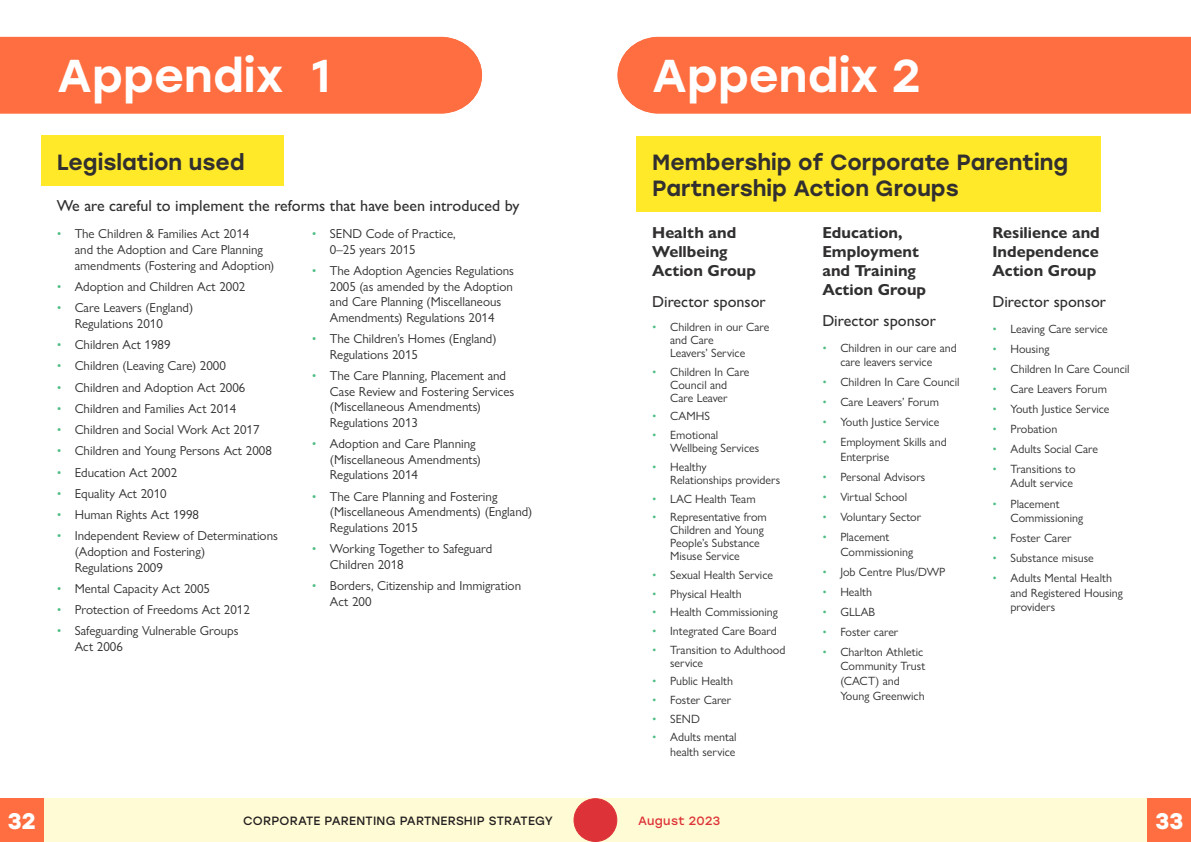
<style>
.page{position:relative;width:1191px;height:842px;background:#fff}
.page>*{position:absolute;margin:0;border:0;box-sizing:border-box;transform-origin:0 0}
.t1{font:500 46px "Stolzl";color:#fff}
.t2{font:700 22.5px "Stolzl";color:#fff}
.t3{font:500 22px/26.4px "Stolzl";color:#312f30}
.t4{font:700 16px/19.2px "Gill Sans Nova";color:#312f30}
.t5{font:500 16px "Gill Sans Nova";color:#312f30}
.Bullets{font:13px/15.6px "Gill Sans Nova";color:#312f30}
.Bullets-2{font:12px/13px "Gill Sans Nova";color:#312f30}
.t6{font:12px "Stolzl";letter-spacing:.02em;color:#231f20}
.t7{font:12px "Stolzl";letter-spacing:.03em;color:#dd3338}
.s1{color:#4ebd84}
</style>
<div class="page">
<div style="left:43px;top:799px;width:1114px;height:43px;background:#fffbd4"></div>
<div style="left:574px;top:799px;width:43px;height:42px;background:#dd3338;border-radius:50%"></div>
<div style="left:573px;top:798px;width:44px;height:44px;border:1px solid #dd3338;border-radius:50%"></div>
<div style="left:0;top:799px;width:43px;height:43px;background:#ff6e40"></div>
<div style="left:1147px;top:799px;width:44px;height:43px;background:#ff6e40"></div>
<div style="left:41px;top:136px;width:242px;height:50px;background:#ffe928"></div>
<div style="left:0;top:37px;width:482px;height:77px;background:#ff6e40"></div>
<div style="left:636px;top:136px;width:464px;height:76px;background:#ffe928"></div>
<div style="left:617px;top:37px;width:574px;height:77px;background:#ff6e40"></div>
<p class="t1" style="left:57px;top:43px;width:275px">Appendix 1</p>
<h2 class="t3" style="left:57px;top:148px;width:189px">Legislation used</h2>
<h3 class="t5" style="left:57px;top:196px;width:464px">We are careful to implement the reforms that have been introduced by</h3>
<p class="Bullets" style="left:75px;top:226px;width:201px;text-indent:-18px"><span class="s1">•</span> The Children &amp; Families Act 2014<br>and the Adoption and Care Planning amendments (Fostering and Adoption)</p>
<p class="Bullets" style="left:57px;top:278px;width:190px"><span class="s1">•</span> Adoption and Children Act 2002</p>
<p class="Bullets" style="left:75px;top:300px;width:120px;text-indent:-18px"><span class="s1">•</span> Care Leavers (England)<br>Regulations 2010</p>
<p class="Bullets" style="left:57px;top:337px;width:115px"><span class="s1">•</span> Children Act 1989</p>
<p class="Bullets" style="left:57px;top:358px;width:171px"><span class="s1">•</span> Children (Leaving Care) 2000</p>
<p class="Bullets" style="left:57px;top:379px;width:190px"><span class="s1">•</span> Children and Adoption Act 2006</p>
<p class="Bullets" style="left:57px;top:400px;width:181px"><span class="s1">•</span> Children and Families Act 2014</p>
<p class="Bullets" style="left:57px;top:422px;width:204px"><span class="s1">•</span> Children and Social Work Act 2017</p>
<p class="Bullets" style="left:57px;top:443px;width:217px"><span class="s1">•</span> Children and Young Persons Act 2008</p>
<p class="Bullets" style="left:57px;top:464px;width:122px"><span class="s1">•</span> Education Act 2002</p>
<p class="Bullets" style="left:57px;top:486px;width:112px"><span class="s1">•</span> Equality Act 2010</p>
<p class="Bullets" style="left:57px;top:507px;width:144px"><span class="s1">•</span> Human Rights Act 1998</p>
<p class="Bullets" style="left:75px;top:528px;width:205px;text-indent:-18px"><span class="s1">•</span> Independent Review of Determinations (Adoption and Fostering)<br>Regulations 2009</p>
<p class="Bullets" style="left:57px;top:581px;width:155px"><span class="s1">•</span> Mental Capacity Act 2005</p>
<p class="Bullets" style="left:57px;top:602px;width:195px"><span class="s1">•</span> Protection of Freedoms Act 2012</p>
<p class="Bullets" style="left:75px;top:623px;width:165px;text-indent:-18px"><span class="s1">•</span> Safeguarding Vulnerable Groups<br>Act 2006</p>
<p class="Bullets" style="left:330px;top:226px;width:127px;text-indent:-18px"><span class="s1">•</span> SEND Code of Practice,<br>0–25 years 2015</p>
<p class="Bullets" style="left:330px;top:263px;width:186px;text-indent:-18px"><span class="s1">•</span> The Adoption Agencies Regulations 2005 (as amended by the Adoption and Care Planning (Miscellaneous Amendments) Regulations 2014</p>
<p class="Bullets" style="left:330px;top:331px;width:168px;text-indent:-18px"><span class="s1">•</span> The Children’s Homes (England)<br>Regulations 2015</p>
<p class="Bullets" style="left:330px;top:368px;width:186px;text-indent:-18px"><span class="s1">•</span> The Care Planning, Placement and<br>Case Review and Fostering Services (Miscellaneous Amendments)<br>Regulations 2013</p>
<p class="Bullets" style="left:330px;top:436px;width:153px;text-indent:-18px"><span class="s1">•</span> Adoption and Care Planning (Miscellaneous Amendments)<br>Regulations 2014</p>
<p class="Bullets" style="left:330px;top:488px;width:204px;text-indent:-18px"><span class="s1">•</span> The Care Planning and Fostering (Miscellaneous Amendments) (England)<br>Regulations 2015</p>
<p class="Bullets" style="left:330px;top:541px;width:164px;text-indent:-18px"><span class="s1">•</span> Working Together to Safeguard<br>Children 2018</p>
<p class="Bullets" style="left:330px;top:578px;width:193px;text-indent:-18px"><span class="s1">•</span> Borders, Citizenship and Immigration<br>Act 200</p>
<h1 class="t1" style="left:652px;top:43px;width:270px">Appendix 2</h1>
<h2 class="t3" style="left:652px;top:148px;width:417px">Membership of Corporate Parenting<br>Partnership Action Groups</h2>
<h3 class="t4" style="left:652px;top:223px;width:105px">Health and<br>Wellbeing<br>Action Group</h3>
<h3 class="t5" style="left:652px;top:292px;width:115px">Director sponsor</h3>
<p class="Bullets-2" style="left:670px;top:320px;width:101px;text-indent:-18px"><span class="s1">•</span> Children in our Care and Care<br>Leavers’ Service</p>
<p class="Bullets-2" style="left:652px;top:365px;width:99px;text-align:center"><span class="s1">•</span> Children In Care<br>Council and<br>Care Leaver</p>
<p class="Bullets-2" style="left:652px;top:410px;width:59px"><span class="s1">•</span> CAMHS</p>
<p class="Bullets-2" style="left:670px;top:428px;width:90px;text-indent:-18px"><span class="s1">•</span> Emotional<br>Wellbeing Services</p>
<p class="Bullets-2" style="left:670px;top:460px;width:111px;text-indent:-18px"><span class="s1">•</span> Healthy<br>Relationships providers</p>
<p class="Bullets-2" style="left:652px;top:492px;width:105px"><span class="s1">•</span> LAC Health Team</p>
<p class="Bullets-2" style="left:670px;top:510px;width:98px;text-indent:-18px"><span class="s1">•</span> Representative from<br>Children and Young<br>People’s Substance<br>Misuse Service</p>
<p class="Bullets-2" style="left:652px;top:568px;width:122px"><span class="s1">•</span> Sexual Health Service</p>
<p class="Bullets-2" style="left:652px;top:587px;width:91px"><span class="s1">•</span> Physical Health</p>
<p class="Bullets-2" style="left:652px;top:605px;width:127px"><span class="s1">•</span> Health Commissioning</p>
<p class="Bullets-2" style="left:652px;top:624px;width:126px"><span class="s1">•</span> Integrated Care Board</p>
<p class="Bullets-2" style="left:670px;top:643px;width:117px;text-indent:-18px"><span class="s1">•</span> Transition to Adulthood service</p>
<p class="Bullets-2" style="left:652px;top:674px;width:82px"><span class="s1">•</span> Public Health</p>
<p class="Bullets-2" style="left:652px;top:693px;width:81px"><span class="s1">•</span> Foster Carer</p>
<p class="Bullets-2" style="left:652px;top:712px;width:49px"><span class="s1">•</span> SEND</p>
<p class="Bullets-2" style="left:652px;top:730px;width:86px;line-height:14.4px;text-align:right"><span class="s1">•</span> Adults mental health service</p>
<h3 class="t4" style="left:822px;top:223px;width:105px">Education,<br>Employment and Training<br>Action Group</h3>
<h3 class="t5" style="left:822px;top:311px;width:115px">Director sponsor</h3>
<p class="Bullets-2" style="left:822px;top:340px;width:136px;line-height:14.4px;text-align:center"><span class="s1">•</span> Children in our care and care leavers service</p>
<p class="Bullets-2" style="left:822px;top:375px;width:139px"><span class="s1">•</span> Children In Care Council</p>
<p class="Bullets-2" style="left:822px;top:396px;width:118px"><span class="s1">•</span> Care Leavers’ Forum</p>
<p class="Bullets-2" style="left:822px;top:416px;width:118px"><span class="s1">•</span> Youth Justice Service</p>
<p class="Bullets-2" style="left:840px;top:435px;width:108px;line-height:14.4px;text-indent:-18px"><span class="s1">•</span> Employment Skills and<br>Enterprise</p>
<p class="Bullets-2" style="left:822px;top:470px;width:104px"><span class="s1">•</span> Personal Advisors</p>
<p class="Bullets-2" style="left:822px;top:490px;width:86px"><span class="s1">•</span> Virtual School</p>
<p class="Bullets-2" style="left:822px;top:510px;width:100px"><span class="s1">•</span> Voluntary Sector</p>
<p class="Bullets-2" style="left:840px;top:530px;width:74px;line-height:14.4px;text-indent:-18px"><span class="s1">•</span> Placement<br>Commissioning</p>
<p class="Bullets-2" style="left:822px;top:565px;width:125px"><span class="s1">•</span> Job Centre Plus/DWP</p>
<p class="Bullets-2" style="left:822px;top:585px;width:51px"><span class="s1">•</span> Health</p>
<p class="Bullets-2" style="left:822px;top:605px;width:54px"><span class="s1">•</span> GLLAB</p>
<p class="Bullets-2" style="left:822px;top:625px;width:78px"><span class="s1">•</span> Foster carer</p>
<p class="Bullets-2" style="left:840px;top:644px;width:86px;line-height:14.4px;text-indent:-18px"><span class="s1">•</span> Charlton Athletic<br>Community Trust (CACT) and</p>
<p class="Bullets-2" style="left:840px;top:689px;width:86px">Young Greenwich</p>
<h3 class="t4" style="left:992px;top:223px;width:109px;text-align:justify">Resilience and Independence Action Group</h3>
<h3 class="t5" style="left:992px;top:292px;width:115px">Director sponsor</h3>
<p class="Bullets-2" style="left:992px;top:322px;width:117px"><span class="s1">•</span> Leaving Care service</p>
<p class="Bullets-2" style="left:992px;top:342px;width:58px"><span class="s1">•</span> Housing</p>
<p class="Bullets-2" style="left:992px;top:362px;width:139px"><span class="s1">•</span> Children In Care Council</p>
<p class="Bullets-2" style="left:992px;top:382px;width:116px"><span class="s1">•</span> Care Leavers Forum</p>
<p class="Bullets-2" style="left:992px;top:402px;width:118px"><span class="s1">•</span> Youth Justice Service</p>
<p class="Bullets-2" style="left:992px;top:422px;width:66px"><span class="s1">•</span> Probation</p>
<p class="Bullets-2" style="left:992px;top:442px;width:107px"><span class="s1">•</span> Adults Social Care</p>
<p class="Bullets-2" style="left:992px;top:462px;width:85px;line-height:14.4px;text-align:right"><span class="s1">•</span> Transitions to<br>Adult service</p>
<p class="Bullets-2" style="left:1010px;top:496px;width:74px;line-height:14.4px;text-indent:-18px"><span class="s1">•</span> Placement<br>Commissioning</p>
<p class="Bullets-2" style="left:992px;top:531px;width:81px"><span class="s1">•</span> Foster Carer</p>
<p class="Bullets-2" style="left:992px;top:551px;width:103px"><span class="s1">•</span> Substance misuse</p>
<p class="Bullets-2" style="left:1010px;top:571px;width:114px;line-height:14.4px;text-indent:-18px"><span class="s1">•</span> Adults Mental Health and Registered Housing providers</p>
<h2 class="t2" style="left:8px;top:805px;width:29px">32</h2>
<p class="t6" style="left:243px;top:813px;width:311px">CORPORATE PARENTING PARTNERSHIP STRATEGY</p>
<p class="t7" style="left:638px;top:813px;width:84px">August 2023</p>
<h2 class="t2" style="left:1155px;top:805px;width:29px">33</h2>
</div>
